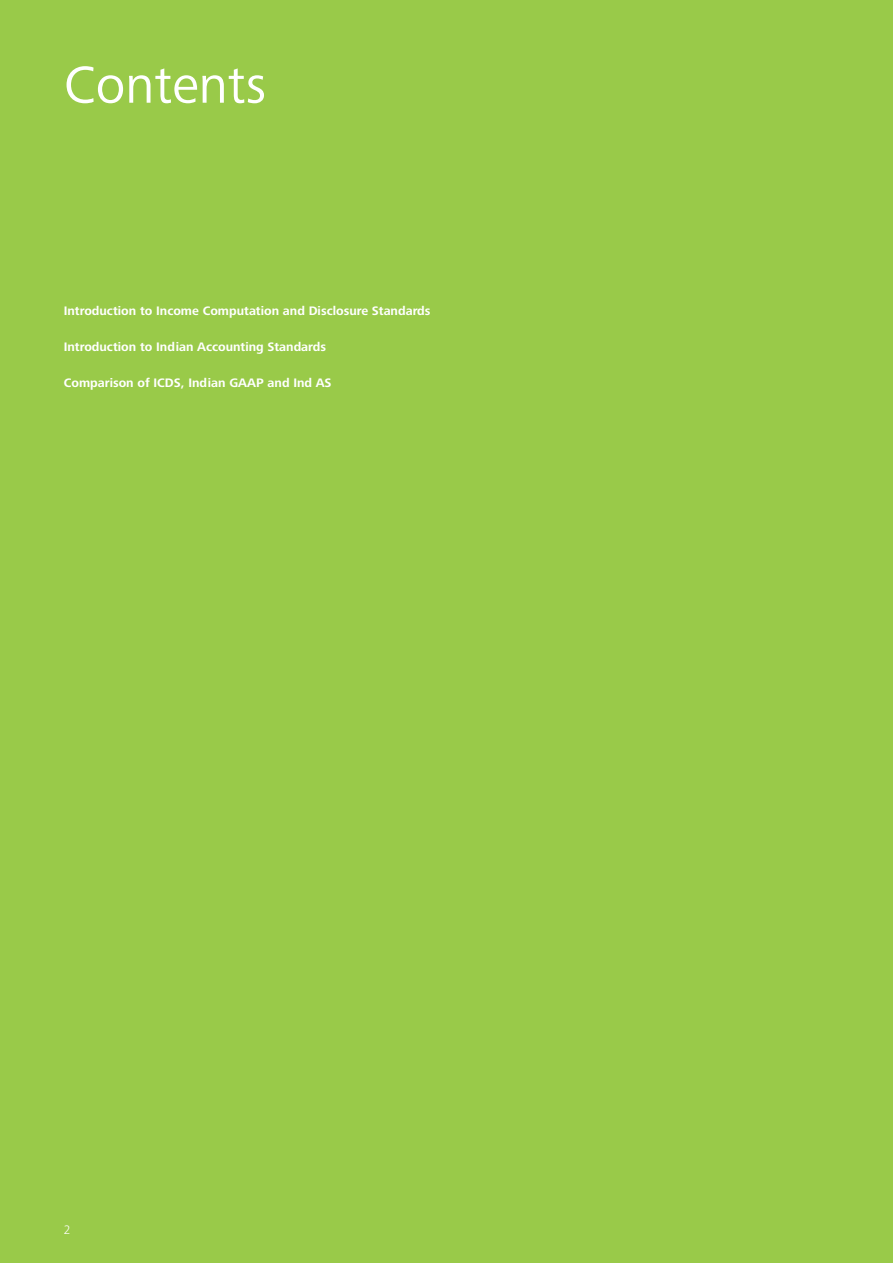
<style>
.page{position:relative;width:893px;height:1263px;background:#99ca49}
.page>*{position:absolute;margin:0;border:0;box-sizing:border-box;transform-origin:0 0}
.t1{font:54px "Frutiger Next Pro";color:#fff}
.t2{font:700 12.75px "Frutiger Next Pro";color:#fff}
.t3{font:300 12.75px "Frutiger Next Pro";color:#fff}
</style>
<div class="page">
<h1 class="t1" style="left:64px;top:54px;width:204px">Contents</h1>
<p class="t2" style="left:64px;top:304px;width:368px">Introduction to Income Computation and Disclosure Standards</p>
<p class="t2" style="left:64px;top:340px;width:264px">Introduction to Indian Accounting Standards</p>
<p class="t2" style="left:64px;top:376px;width:269px">Comparison of ICDS, Indian GAAP and Ind AS</p>
<p class="t3" style="left:64px;top:1222px;width:8px">2</p>
</div>
